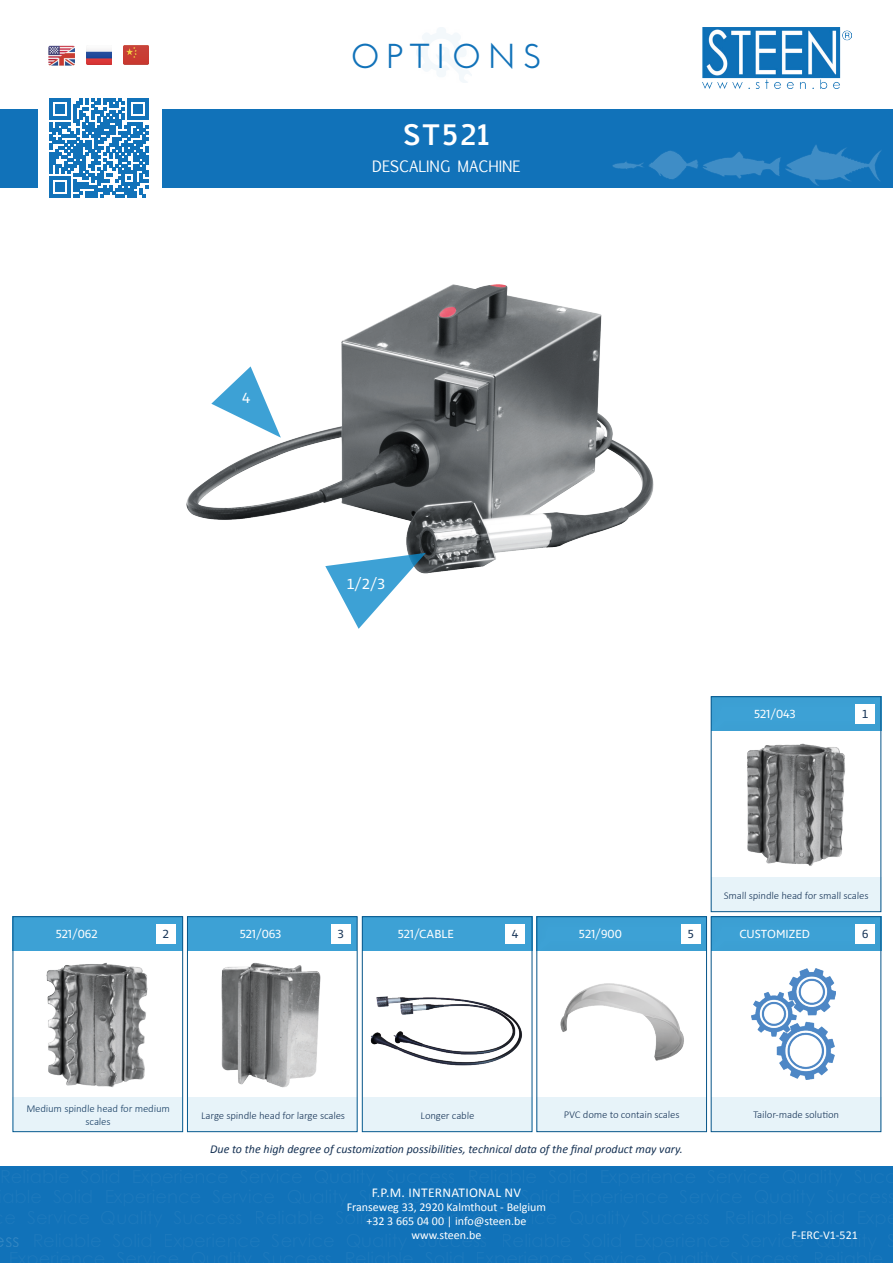
<style>
.page{position:relative;width:893px;height:1263px;background:#fff}
.page>*{position:absolute;margin:0;border:0;box-sizing:border-box;transform-origin:0 0}
.t1{font:600 34.5px "Josefin Sans";letter-spacing:.2em;color:#1172b9}
.t2{font:700 27px "Euphemia UCAS";letter-spacing:.07em;color:#fff}
.t3{font:15px "Euphemia UCAS";color:#fff}
.t4{font:15px "Ingra";color:#fff}
.t5{font:13.5px "Calibri";letter-spacing:.02em;color:#fff}
.t6{font:italic 12px "Calibri";color:#163254}
.t7{font:12px/14px "Calibri";color:#fff;text-align:center}
.t8{font:12px "Ingra";color:#fff}
.t9{font:12px "Ingra";color:#163356}
.t10{font:300 10.5px/12.6px "Calibri";color:#163356;text-align:center}
</style>
<div class="page">
<img style="left:186px;top:284px;width:468px;height:290px">
<svg style="left:211px;top:366px;width:70px;height:72px"></svg>
<svg style="left:325px;top:553px;width:101px;height:76px"></svg>
<div style="left:711px;top:878px;width:170px;height:34px;background:#e7f3f9"></div>
<div style="left:709px;top:695px;width:173px;height:36px;background:#3ca0d4"></div>
<div style="left:711px;top:696px;width:170px;height:216px;border:1px solid #065589"></div>
<div style="left:855px;top:704px;width:20px;height:19px;background:#fff"></div>
<img style="left:722px;top:743px;width:148px;height:135px">
<div style="left:13px;top:916px;width:170px;height:34px;background:#3da1d5"></div>
<div style="left:13px;top:916px;width:170px;height:216px;border:1px solid #065589"></div>
<div style="left:13px;top:1098px;width:170px;height:34px;background:#e7f3f9"></div>
<div style="left:156px;top:924px;width:19px;height:19px;background:#fff"></div>
<img style="left:23px;top:950px;width:147px;height:138px">
<div style="left:188px;top:917px;width:169px;height:34px;background:#3da1d5"></div>
<div style="left:187px;top:916px;width:170px;height:216px;border:1px solid #065589"></div>
<div style="left:188px;top:1098px;width:170px;height:34px;background:#e7f3f9"></div>
<div style="left:331px;top:924px;width:19px;height:19px;background:#fff"></div>
<img style="left:198px;top:962px;width:146px;height:136px">
<div style="left:362px;top:916px;width:170px;height:34px;background:#3da1d5"></div>
<div style="left:362px;top:916px;width:170px;height:216px;border:1px solid #065589"></div>
<div style="left:362px;top:1098px;width:170px;height:34px;background:#e7f3f9"></div>
<div style="left:506px;top:924px;width:19px;height:19px;background:#fff"></div>
<img style="left:370px;top:996px;width:152px;height:70px">
<div style="left:537px;top:1098px;width:170px;height:34px;background:#e7f3f9"></div>
<div style="left:535px;top:915px;width:173px;height:36px;background:#3ca0d4"></div>
<div style="left:537px;top:916px;width:170px;height:216px;border:1px solid #065589"></div>
<div style="left:681px;top:924px;width:19px;height:19px;background:#fff"></div>
<img style="left:538px;top:966px;width:168px;height:112px">
<div style="left:711px;top:1098px;width:170px;height:34px;background:#e7f3f9"></div>
<div style="left:709px;top:915px;width:173px;height:36px;background:#3ca0d4"></div>
<div style="left:711px;top:916px;width:170px;height:216px;border:1px solid #065589"></div>
<div style="left:855px;top:924px;width:20px;height:19px;background:#fff"></div>
<img style="left:752px;top:968px;width:84px;height:112px">
<div style="left:0;top:109px;width:893px;height:78px;background:#1172b9"></div>
<div style="left:0;top:1166px;width:893px;height:97px;background:#1172b9"></div>
<img style="left:703px;top:27px;width:148px;height:61px">
<img style="left:612px;top:145px;width:270px;height:41px">
<div style="left:38px;top:25px;width:124px;height:168px;background:#fff"></div>
<img style="left:123px;top:46px;width:26px;height:18px">
<img style="left:49px;top:46px;width:26px;height:19px">
<div style="left:86px;top:46px;width:26px;height:18px;background:#a8a8a8;opacity:.75"></div>
<img style="left:87px;top:46px;width:25px;height:18px">
<svg style="left:49px;top:98px;width:99px;height:100px"></svg>
<h1 class="t1" style="left:351px;top:36px;width:193px">OPTIONS</h1>
<p class="t2" style="left:403px;top:114px;width:88px">ST521</p>
<p class="t3" style="left:372px;top:156px;width:150px">DESCALING MACHINE</p>
<p class="t4" style="left:242px;top:389px;width:10px">4</p>
<p class="t4" style="left:346px;top:575px;width:41px">1/2/3</p>
<p class="t8" style="left:754px;top:707px;width:43px">521/043</p>
<p class="t9" style="left:862px;top:707px;width:8px">1</p>
<p class="t8" style="left:56px;top:926px;width:43px">521/062</p>
<p class="t9" style="left:163px;top:926px;width:8px">2</p>
<p class="t8" style="left:240px;top:926px;width:43px">521/063</p>
<p class="t9" style="left:338px;top:926px;width:8px">3</p>
<p class="t8" style="left:398px;top:926px;width:58px">521/CABLE</p>
<p class="t9" style="left:512px;top:926px;width:8px">4</p>
<p class="t8" style="left:579px;top:926px;width:44px">521/900</p>
<p class="t9" style="left:687px;top:926px;width:8px">5</p>
<p class="t10" style="left:724px;top:889px;width:147px">Small spindle head for small scales</p>
<p class="t8" style="left:739px;top:926px;width:72px">CUSTOMIZED</p>
<p class="t9" style="left:862px;top:926px;width:8px">6</p>
<p class="t10" style="left:26px;top:1102px;width:145px">Medium spindle head for medium scales</p>
<p class="t10" style="left:201px;top:1109px;width:146px">Large spindle head for large scales</p>
<p class="t10" style="left:421px;top:1109px;width:56px">Longer cable</p>
<p class="t10" style="left:564px;top:1108px;width:117px">PVC dome to contain scales</p>
<p class="t6" style="left:210px;top:1140px;width:474px">Due to the high degree of customization possibilities, technical data of the final product may vary.</p>
<p class="t5" style="left:372px;top:1183px;width:151px">F.P.M. INTERNATIONAL NV</p>
<p class="t7" style="left:347px;top:1199px;width:201px">Franseweg 33, 2920 Kalmthout - Belgium +32 3 665 04 00 | info@steen.be www.steen.be</p>
<p class="t10" style="left:753px;top:1108px;width:88px">Tailor-made solution</p>
<p class="t7" style="left:791px;top:1228px;width:68px">F-ERC-V1-521</p>
</div>
